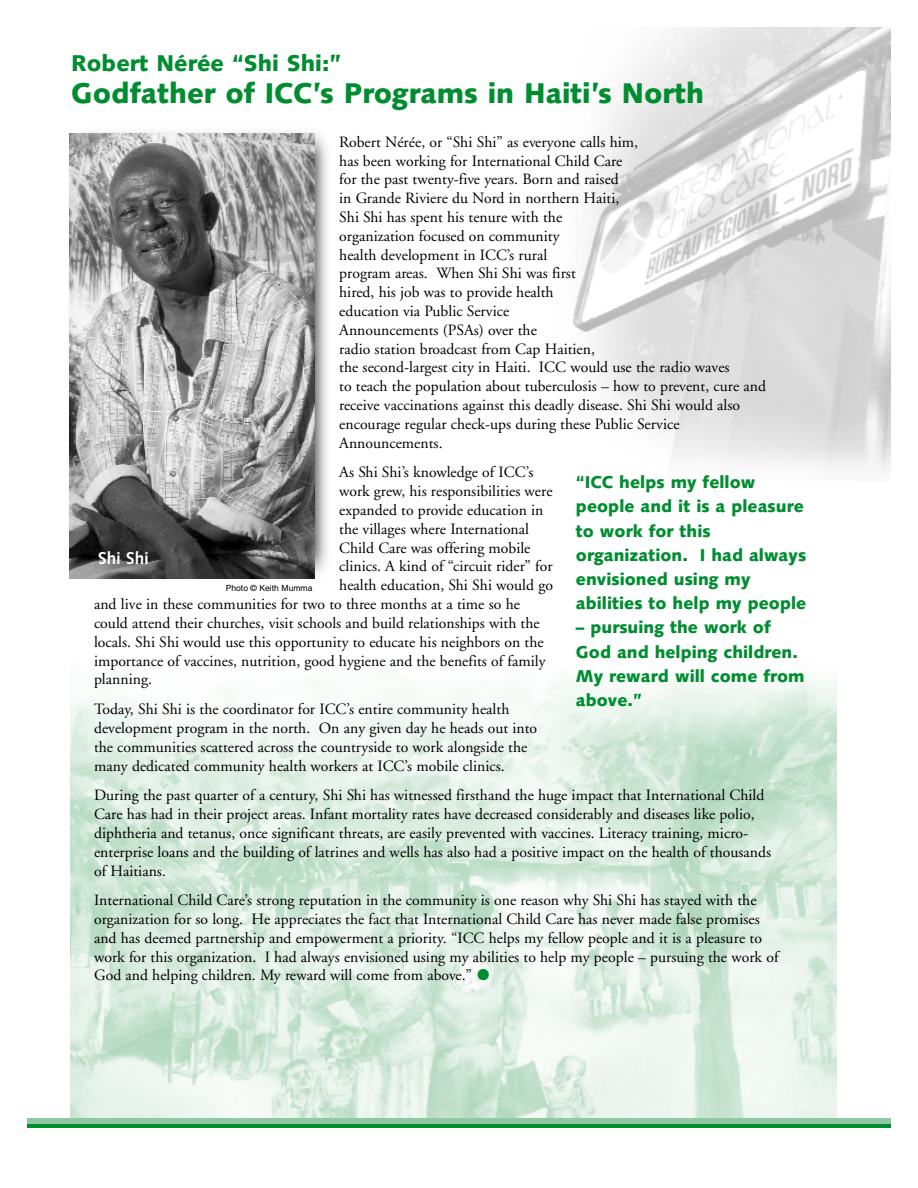
<style>
.page{position:relative;width:918px;height:1188px;background:#fff}
.page>*{position:absolute;margin:0;border:0;box-sizing:border-box;transform-origin:0 0}
.t1{font:900 28.5px "Syntax";color:#008d30}
.t2{font:900 22.8px "Syntax";color:#008d30}
.t3{font:900 17.1px/24.2px "Syntax";color:#008d30}
.t4{font:700 17.1px "Syntax";color:#fff}
.t5{font:15.6px/18.8px "Adobe Garamond";color:#000}
.t6{font:8.55px "Helvetica";color:#000}
.s1{color:#008d30}
</style>
<div class="page">
<img style="left:71px;top:676px;width:766px;height:442px">
<img style="left:573px;top:27px;width:318px;height:447px">
<hr style="left:27px;top:1124px;width:864px;height:4px;background:#008d30">
<div style="left:27px;top:1118px;width:864px;height:6px;background:#8fc8a2"></div>
<img style="left:69px;top:132px;width:258px;height:443px">
<img style="left:69px;top:134px;width:246px;height:445px">
<h2 class="t2" style="left:71px;top:54px;width:272px">Robert Nérée “Shi Shi:”</h2>
<h1 class="t1" style="left:71px;top:82px;width:634px">Godfather of ICC’s Programs in Haiti’s North</h1>
<p class="t5" style="left:339px;top:134px;width:428px">Robert Nérée, or “Shi Shi” as everyone calls him,<br>has been working for International Child Care<br>for the past twenty-five years. Born and raised<br>in Grande Riviere du Nord in northern Haiti,<br>Shi Shi has spent his tenure with the<br>organization focused on community<br>health development in ICC’s rural<br>program areas. When Shi Shi was first<br>hired, his job was to provide health<br>education via Public Service<br>Announcements (PSAs) over the<br>radio station broadcast from Cap Haitien,<br>the second-largest city in Haiti. ICC would use the radio waves<br>to teach the population about tuberculosis – how to prevent, cure and receive vaccinations against this deadly disease. Shi Shi would also encourage regular check-ups during these Public Service Announcements.</p>
<p class="t5" style="left:339px;top:465px;width:196px">As Shi Shi’s knowledge of ICC’s</p>
<p class="t5" style="left:339px;top:483px;width:215px">work grew, his responsibilities were</p>
<p class="t5" style="left:339px;top:502px;width:206px">expanded to provide education in</p>
<p class="t5" style="left:339px;top:521px;width:191px">the villages where International</p>
<p class="t5" style="left:339px;top:540px;width:193px">Child Care was offering mobile</p>
<p class="t5" style="left:339px;top:559px;width:215px">clinics. A kind of “circuit rider” for</p>
<p class="t5" style="left:339px;top:577px;width:215px">health education, Shi Shi would go</p>
<p class="t5" style="left:94px;top:596px;width:427px">and live in these communities for two to three months at a time so he</p>
<p class="t5" style="left:94px;top:615px;width:447px">could attend their churches, visit schools and build relationships with the</p>
<p class="t5" style="left:94px;top:634px;width:451px">locals. Shi Shi would use this opportunity to educate his neighbors on the</p>
<p class="t5" style="left:94px;top:653px;width:453px">importance of vaccines, nutrition, good hygiene and the benefits of family</p>
<p class="t5" style="left:94px;top:671px;width:59px">planning.</p>
<p class="t5" style="left:94px;top:701px;width:445px">Today, Shi Shi is the coordinator for ICC’s entire community health development program in the north. On any given day he heads out into the communities scattered across the countryside to work alongside the many dedicated community health workers at ICC’s mobile clinics.</p>
<p class="t5" style="left:94px;top:787px;width:679px">During the past quarter of a century, Shi Shi has witnessed firsthand the huge impact that International Child Care has had in their project areas. Infant mortality rates have decreased considerably and diseases like polio, diphtheria and tetanus, once significant threats, are easily prevented with vaccines. Literacy training, micro&shy;enterprise loans and the building of latrines and wells has also had a positive impact on the health of thousands of Haitians.</p>
<p class="t5" style="left:94px;top:892px;width:686px">International Child Care’s strong reputation in the community is one reason why Shi Shi has stayed with the organization for so long. He appreciates the fact that International Child Care has never made false promises and has deemed partnership and empowerment a priority. “ICC helps my fellow people and it is a pleasure to work for this organization. I had always envisioned using my abilities to help my people – pursuing the work of God and helping children. My reward will come from above.” <span class="s1">●</span></p>
<p class="t3" style="left:576px;top:472px;width:232px">“ICC helps my fellow people and it is a pleasure to work for this organization. I had always envisioned using my abilities to help my people</p>
<p class="t3" style="left:576px;top:617px;width:230px">– pursuing the work of<br>God and helping children.<br>My reward will come from above.”</p>
<p class="t4" style="left:98px;top:551px;width:52px">Shi Shi</p>
<p class="t6" style="left:226px;top:585px;width:88px">Photo © Keith Mumma</p>
</div>
